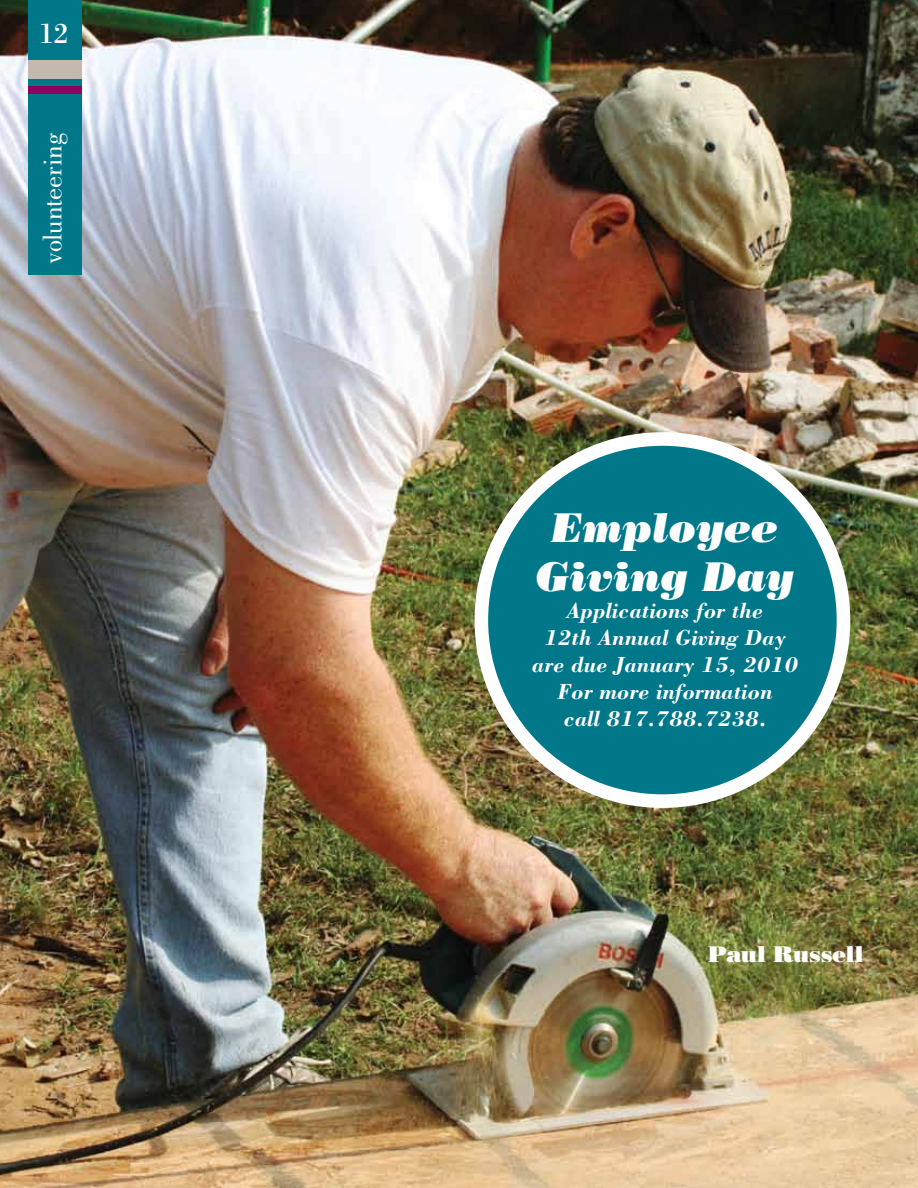
<style>
.page{position:relative;width:918px;height:1188px;background:#fff}
.page>*{position:absolute;margin:0;border:0;box-sizing:border-box;transform-origin:0 0}
.t1{font:italic 41.25px/49.5px "Bodoni Poster";letter-spacing:.01em;color:#fff;text-align:center}
.t2{font:30px "Bodoni";color:#fff}
.t3{font:27px "Bodoni";letter-spacing:-.005em;color:#fff}
.t4{font:italic 700 22.5px/27px "Bodoni";color:#fff;text-align:center}
.t5{font:22.5px "Bodoni Poster";color:#fff}
</style>
<div class="page">
<img style="left:0;top:0;width:918px;height:1188px">
<div style="left:28px;top:0;width:54px;height:275px;background:#00788a"></div>
<div style="left:28px;top:86px;width:54px;height:8px;background:#8b005a"></div>
<div style="left:28px;top:60px;width:54px;height:19px;background:#c5b8b1"></div>
<div style="left:481px;top:439px;width:362px;height:362px;background:#00788a;border-radius:50%"></div>
<div style="left:475px;top:432px;width:375px;height:376px;border:14px solid #fff;border-radius:50%"></div>
<h2 class="t2" style="left:39px;top:15px;width:31px">12</h2>
<p class="t3" style="left:38px;top:264px;width:132px;rotate:-90deg">volunteering</p>
<h1 class="t1" style="left:536px;top:503px;width:260px">Employee<br>Giving Day</h1>
<p class="t4" style="left:532px;top:597px;width:268px">Applications for the<br>12th Annual Giving Day are due January 15, 2010<br>For more information<br>call 817.788.7238.</p>
<p class="t5" style="left:708px;top:940px;width:157px">Paul Russell</p>
</div>
